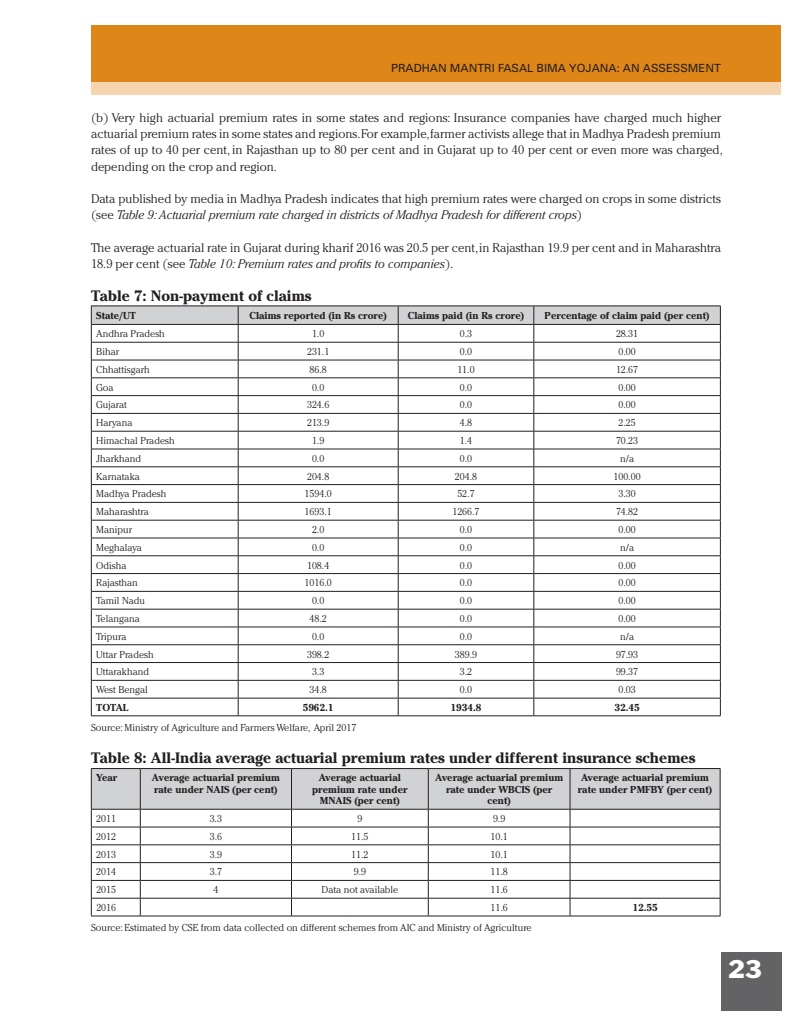
<style>
.page{position:relative;width:811px;height:1036px;background:#fff}
.page>*{position:absolute;margin:0;border:0;box-sizing:border-box;transform-origin:0 0}
.t1{font:23.75px "Franklin Gothic LT";color:#fff}
.t2{font:700 15px "Cheltenham";color:#231f20}
.t3{font:300 12.5px/16.2px "Cheltenham";color:#231f20}
.t4{font:11.25px "Univers";color:#231f20}
.t5{font:300 10px "Cheltenham";color:#231f20}
.t6{font:700 10px/11.5px "Cheltenham";color:#231f20;text-align:center}
.s1{font-style:italic}
</style>
<div class="page">
<div style="left:721px;top:952px;width:60px;height:59px;background:#636366"></div>
<div style="left:91px;top:26px;width:690px;height:56px;background:#df8619"></div>
<div style="left:91px;top:82px;width:690px;height:12px;background:#f6d4ae"></div>
<hr style="left:91px;top:715px;width:147px;height:1px;background:#231f20">
<hr style="left:238px;top:715px;width:160px;height:1px;background:#231f20">
<hr style="left:398px;top:715px;width:136px;height:1px;background:#231f20">
<hr style="left:534px;top:715px;width:187px;height:1px;background:#231f20">
<svg style="left:91px;top:306px;width:630px;height:409px"></svg>
<svg style="left:91px;top:768px;width:630px;height:147px"></svg>
<hr style="left:91px;top:915px;width:49px;height:1px;background:#231f20">
<hr style="left:140px;top:915px;width:151px;height:1px;background:#231f20">
<hr style="left:291px;top:915px;width:137px;height:1px;background:#231f20">
<hr style="left:428px;top:915px;width:142px;height:1px;background:#231f20">
<hr style="left:570px;top:915px;width:150px;height:1px;background:#231f20">
<p class="t4" style="left:391px;top:61px;width:331px">PRADHAN MANTRI FASAL BIMA YOJANA: AN ASSESSMENT</p>
<p class="t3" style="left:91px;top:109px;width:633px">(b) Very high actuarial premium rates in some states and regions: Insurance companies have charged much higher actuarial premium rates in some states and regions. For example, farmer activists allege that in Madhya Pradesh premium rates of up to 40 per cent, in Rajasthan up to 80 per cent and in Gujarat up to 40 per cent or even more was charged, depending on the crop and region.</p>
<p class="t3" style="left:91px;top:190px;width:631px">Data published by media in Madhya Pradesh indicates that high premium rates were charged on crops in some districts (see <span class="s1">Table 9: Actuarial premium rate charged in districts of Madhya Pradesh for different crops</span>)</p>
<p class="t3" style="left:91px;top:239px;width:631px">The average actuarial rate in Gujarat during kharif 2016 was 20.5 per cent, in Rajasthan 19.9 per cent and in Maharashtra<br>18.9 per cent (see <span class="s1">Table 10: Premium rates and profits to companies</span>).</p>
<h2 class="t2" style="left:91px;top:286px;width:222px">Table 7: Non-payment of claims</h2>
<p class="t6" style="left:96px;top:310px;width:41px">State/UT</p>
<p class="t6" style="left:249px;top:310px;width:139px">Claims reported (in Rs crore)</p>
<p class="t6" style="left:408px;top:310px;width:118px">Claims paid (in Rs crore)</p>
<p class="t6" style="left:545px;top:310px;width:166px">Percentage of claim paid (per cent)</p>
<p class="t5" style="left:96px;top:328px;width:70px">Andhra Pradesh</p>
<p class="t5" style="left:312px;top:328px;width:14px">1.0</p>
<p class="t5" style="left:460px;top:328px;width:14px">0.3</p>
<p class="t5" style="left:616px;top:328px;width:24px">28.31</p>
<p class="t5" style="left:96px;top:346px;width:24px">Bihar</p>
<p class="t5" style="left:307px;top:346px;width:24px">231.1</p>
<p class="t5" style="left:460px;top:346px;width:14px">0.0</p>
<p class="t5" style="left:618px;top:346px;width:19px">0.00</p>
<p class="t5" style="left:96px;top:363px;width:55px">Chhattisgarh</p>
<p class="t5" style="left:310px;top:363px;width:19px">86.8</p>
<p class="t5" style="left:457px;top:363px;width:19px">11.0</p>
<p class="t5" style="left:616px;top:363px;width:24px">12.67</p>
<p class="t5" style="left:96px;top:381px;width:19px">Goa</p>
<p class="t5" style="left:312px;top:381px;width:14px">0.0</p>
<p class="t5" style="left:460px;top:381px;width:14px">0.0</p>
<p class="t5" style="left:618px;top:381px;width:19px">0.00</p>
<p class="t5" style="left:96px;top:399px;width:32px">Gujarat</p>
<p class="t5" style="left:307px;top:399px;width:24px">324.6</p>
<p class="t5" style="left:460px;top:399px;width:14px">0.0</p>
<p class="t5" style="left:618px;top:399px;width:19px">0.00</p>
<p class="t5" style="left:96px;top:417px;width:38px">Haryana</p>
<p class="t5" style="left:307px;top:417px;width:24px">213.9</p>
<p class="t5" style="left:460px;top:417px;width:14px">4.8</p>
<p class="t5" style="left:618px;top:417px;width:19px">2.25</p>
<p class="t5" style="left:96px;top:435px;width:80px">Himachal Pradesh</p>
<p class="t5" style="left:312px;top:435px;width:14px">1.9</p>
<p class="t5" style="left:460px;top:435px;width:14px">1.4</p>
<p class="t5" style="left:616px;top:435px;width:24px">70.23</p>
<p class="t5" style="left:96px;top:452px;width:46px">Jharkhand</p>
<p class="t5" style="left:312px;top:452px;width:14px">0.0</p>
<p class="t5" style="left:460px;top:452px;width:14px">0.0</p>
<p class="t5" style="left:620px;top:452px;width:16px">n/a</p>
<p class="t5" style="left:96px;top:470px;width:45px">Karnataka</p>
<p class="t5" style="left:307px;top:470px;width:24px">204.8</p>
<p class="t5" style="left:455px;top:470px;width:24px">204.8</p>
<p class="t5" style="left:613px;top:470px;width:29px">100.00</p>
<p class="t5" style="left:96px;top:488px;width:72px">Madhya Pradesh</p>
<p class="t5" style="left:305px;top:488px;width:29px">1594.0</p>
<p class="t5" style="left:457px;top:488px;width:19px">52.7</p>
<p class="t5" style="left:618px;top:488px;width:19px">3.30</p>
<p class="t5" style="left:96px;top:506px;width:54px">Maharashtra</p>
<p class="t5" style="left:305px;top:506px;width:29px">1693.1</p>
<p class="t5" style="left:452px;top:506px;width:29px">1266.7</p>
<p class="t5" style="left:616px;top:506px;width:24px">74.82</p>
<p class="t5" style="left:96px;top:524px;width:37px">Manipur</p>
<p class="t5" style="left:312px;top:524px;width:14px">2.0</p>
<p class="t5" style="left:460px;top:524px;width:14px">0.0</p>
<p class="t5" style="left:618px;top:524px;width:19px">0.00</p>
<p class="t5" style="left:96px;top:541px;width:47px">Meghalaya</p>
<p class="t5" style="left:312px;top:541px;width:14px">0.0</p>
<p class="t5" style="left:460px;top:541px;width:14px">0.0</p>
<p class="t5" style="left:620px;top:541px;width:16px">n/a</p>
<p class="t5" style="left:96px;top:559px;width:32px">Odisha</p>
<p class="t5" style="left:307px;top:559px;width:24px">108.4</p>
<p class="t5" style="left:460px;top:559px;width:14px">0.0</p>
<p class="t5" style="left:618px;top:559px;width:19px">0.00</p>
<p class="t5" style="left:96px;top:577px;width:43px">Rajasthan</p>
<p class="t5" style="left:305px;top:577px;width:29px">1016.0</p>
<p class="t5" style="left:460px;top:577px;width:14px">0.0</p>
<p class="t5" style="left:618px;top:577px;width:19px">0.00</p>
<p class="t5" style="left:96px;top:595px;width:50px">Tamil Nadu</p>
<p class="t5" style="left:312px;top:595px;width:14px">0.0</p>
<p class="t5" style="left:460px;top:595px;width:14px">0.0</p>
<p class="t5" style="left:618px;top:595px;width:19px">0.00</p>
<p class="t5" style="left:96px;top:613px;width:45px">Telangana</p>
<p class="t5" style="left:310px;top:613px;width:19px">48.2</p>
<p class="t5" style="left:460px;top:613px;width:14px">0.0</p>
<p class="t5" style="left:618px;top:613px;width:19px">0.00</p>
<p class="t5" style="left:96px;top:630px;width:32px">Tripura</p>
<p class="t5" style="left:312px;top:630px;width:14px">0.0</p>
<p class="t5" style="left:460px;top:630px;width:14px">0.0</p>
<p class="t5" style="left:620px;top:630px;width:16px">n/a</p>
<p class="t5" style="left:96px;top:648px;width:59px">Uttar Pradesh</p>
<p class="t5" style="left:307px;top:648px;width:24px">398.2</p>
<p class="t5" style="left:455px;top:648px;width:24px">389.9</p>
<p class="t5" style="left:616px;top:648px;width:24px">97.93</p>
<p class="t5" style="left:96px;top:666px;width:54px">Uttarakhand</p>
<p class="t5" style="left:312px;top:666px;width:14px">3.3</p>
<p class="t5" style="left:460px;top:666px;width:14px">3.2</p>
<p class="t5" style="left:616px;top:666px;width:24px">99.37</p>
<p class="t5" style="left:96px;top:684px;width:53px">West Bengal</p>
<p class="t5" style="left:310px;top:684px;width:19px">34.8</p>
<p class="t5" style="left:460px;top:684px;width:14px">0.0</p>
<p class="t5" style="left:618px;top:684px;width:19px">0.03</p>
<p class="t6" style="left:96px;top:701px;width:34px">TOTAL</p>
<p class="t6" style="left:303px;top:701px;width:32px">5962.1</p>
<p class="t6" style="left:451px;top:701px;width:32px">1934.8</p>
<p class="t6" style="left:614px;top:701px;width:27px">32.45</p>
<p class="t5" style="left:91px;top:721px;width:267px">Source: Ministry of Agriculture and Farmers Welfare, April 2017</p>
<h2 class="t2" style="left:91px;top:749px;width:606px">Table 8: All-India average actuarial premium rates under different insurance schemes</h2>
<p class="t6" style="left:96px;top:772px;width:23px">Year</p>
<p class="t6" style="left:152px;top:772px;width:130px;text-align:left">Average actuarial premium rate under NAIS (per cent)</p>
<p class="t6" style="left:312px;top:772px;width:97px">Average actuarial premium rate under<br>MNAIS (per cent)</p>
<p class="t6" style="left:435px;top:772px;width:130px">Average actuarial premium rate under WBCIS (per cent)</p>
<p class="t6" style="left:578px;top:772px;width:136px">Average actuarial premium rate under PMFBY (per cent)</p>
<p class="t5" style="left:96px;top:813px;width:21px">2011</p>
<p class="t5" style="left:210px;top:813px;width:14px">3.3</p>
<p class="t5" style="left:357px;top:813px;width:6px">9</p>
<p class="t5" style="left:493px;top:813px;width:14px">9.9</p>
<p class="t5" style="left:96px;top:830px;width:21px">2012</p>
<p class="t5" style="left:210px;top:830px;width:14px">3.6</p>
<p class="t5" style="left:351px;top:830px;width:19px">11.5</p>
<p class="t5" style="left:490px;top:830px;width:19px">10.1</p>
<p class="t5" style="left:96px;top:848px;width:21px">2013</p>
<p class="t5" style="left:210px;top:848px;width:14px">3.9</p>
<p class="t5" style="left:351px;top:848px;width:19px">11.2</p>
<p class="t5" style="left:491px;top:848px;width:19px">10.1</p>
<p class="t5" style="left:96px;top:866px;width:21px">2014</p>
<p class="t5" style="left:210px;top:866px;width:14px">3.7</p>
<p class="t5" style="left:354px;top:866px;width:14px">9.9</p>
<p class="t5" style="left:491px;top:866px;width:19px">11.8</p>
<p class="t5" style="left:96px;top:884px;width:21px">2015</p>
<p class="t5" style="left:213px;top:884px;width:6px">4</p>
<p class="t5" style="left:322px;top:884px;width:78px">Data not available</p>
<p class="t5" style="left:491px;top:884px;width:19px">11.6</p>
<p class="t5" style="left:96px;top:902px;width:21px">2016</p>
<p class="t5" style="left:491px;top:902px;width:19px">11.6</p>
<p class="t6" style="left:632px;top:901px;width:27px">12.55</p>
<p class="t5" style="left:91px;top:921px;width:442px">Source: Estimated by CSE from data collected on different schemes from AIC and Ministry of Agriculture</p>
<h1 class="t1" style="left:728px;top:954px;width:36px">23</h1>
</div>
